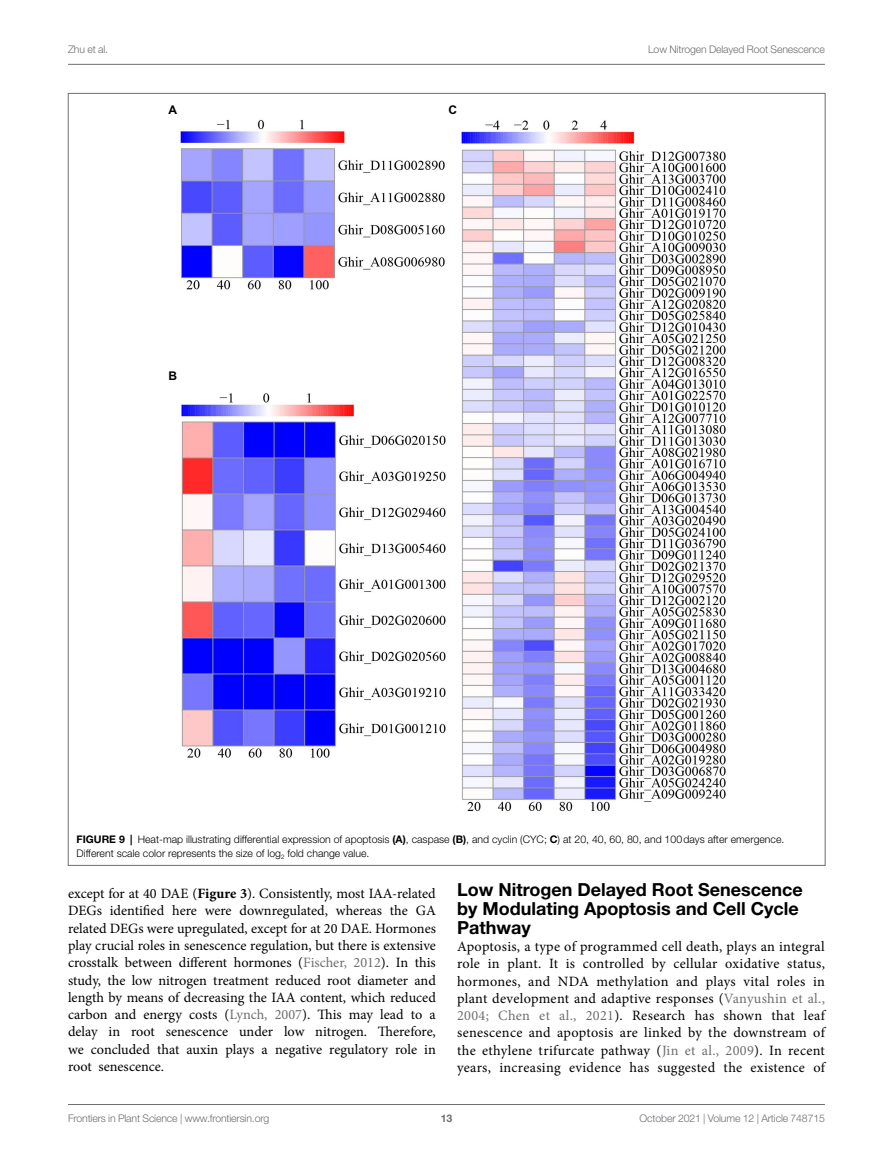
<style>
.page{position:relative;width:893px;height:1170px;background:#fff}
.page>*{position:absolute;margin:0;border:0;box-sizing:border-box;transform-origin:0 0}
.HEAD_2{font:700 18px/18.8px "Helvetica Neue LT Std";color:#000}
.TEXT{font:14.25px/17.2px "Minion Pro";color:#000;text-align:justify}
.TEXT_FLUSH{font:14.25px/17.2px "Minion Pro";letter-spacing:.02em;color:#000;text-align:justify}
.t1{font:700 12px "Arial";color:#000}
.FIG_LEG{font:300 10.5px/14.2px "Helvetica Neue LT Std";color:#000}
.t2{font:300 10.5px "Helvetica Neue LT Std";letter-spacing:-.015em;color:#6d6e71}
.t3{font:700 10.5px "Helvetica Neue LT Std";color:#6d6e71}
.s1{font-weight:700}
.s2{color:#6d6e71}
</style>
<div class="page">
<hr style="left:68px;top:64px;width:757px;height:1px;background:#6d6e71">
<hr style="left:68px;top:1104px;width:757px;height:1px;background:#6d6e71">
<img style="left:180px;top:119px;width:546px;height:692px">
<p class="t2" style="left:68px;top:42px;width:42px">Zhu et al.</p>
<p class="t2" style="left:648px;top:42px;width:178px">Low Nitrogen Delayed Root Senescence</p>
<p class="t1" style="left:169px;top:101px;width:10px">A</p>
<p class="t1" style="left:169px;top:367px;width:10px">B</p>
<p class="t1" style="left:448px;top:101px;width:10px">C</p>
<p class="FIG_LEG" style="left:77px;top:831px;width:709px"><span class="s1">FIGURE 9 |</span> Heat-map illustrating differential expression of apoptosis <span class="s1">(A)</span>, caspase <span class="s1">(B)</span>, and cyclin (CYC; <span class="s1">C</span>) at 20, 40, 60, 80, and 100days after emergence.<br>Different scale color represents the size of log<sub>2</sub> fold change value.</p>
<p class="TEXT" style="left:68px;top:885px;width:369px">except for at 40 DAE (<span class="s1">Figure 3</span>). Consistently, most IAA-related DEGs identified here were downregulated, whereas the GA related DEGs were upregulated, except for at 20 DAE. Hormones play crucial roles in senescence regulation, but there is extensive crosstalk between different hormones (<span class="s2">Fischer, 2012</span>). In this study, the low nitrogen treatment reduced root diameter and length by means of decreasing the IAA content, which reduced carbon and energy costs (<span class="s2">Lynch, 2007</span>). This may lead to a delay in root senescence under low nitrogen. Therefore, we concluded that auxin plays a negative regulatory role in root senescence.</p>
<p class="HEAD_2" style="left:457px;top:880px;width:347px">Low Nitrogen Delayed Root Senescence by Modulating Apoptosis and Cell Cycle<br>Pathway</p>
<p class="TEXT_FLUSH" style="left:457px;top:937px;width:369px">Apoptosis, a type of programmed cell death, plays an integral role in plant. It is controlled by cellular oxidative status, hormones, and NDA methylation and plays vital roles in plant development and adaptive responses (<span class="s2">Vanyushin et al., 2004; Chen et al., 2021</span>). Research has shown that leaf senescence and apoptosis are linked by the downstream of the ethylene trifurcate pathway (<span class="s2">Jin et al., 2009</span>). In recent years, increasing evidence has suggested the existence of</p>
<p class="t2" style="left:68px;top:1111px;width:203px">Frontiers in Plant Science | www.frontiersin.org</p>
<p class="t3" style="left:441px;top:1111px;width:13px">13</p>
<p class="t2" style="left:640px;top:1111px;width:187px">October 2021 | Volume 12 | Article 748715</p>
</div>
